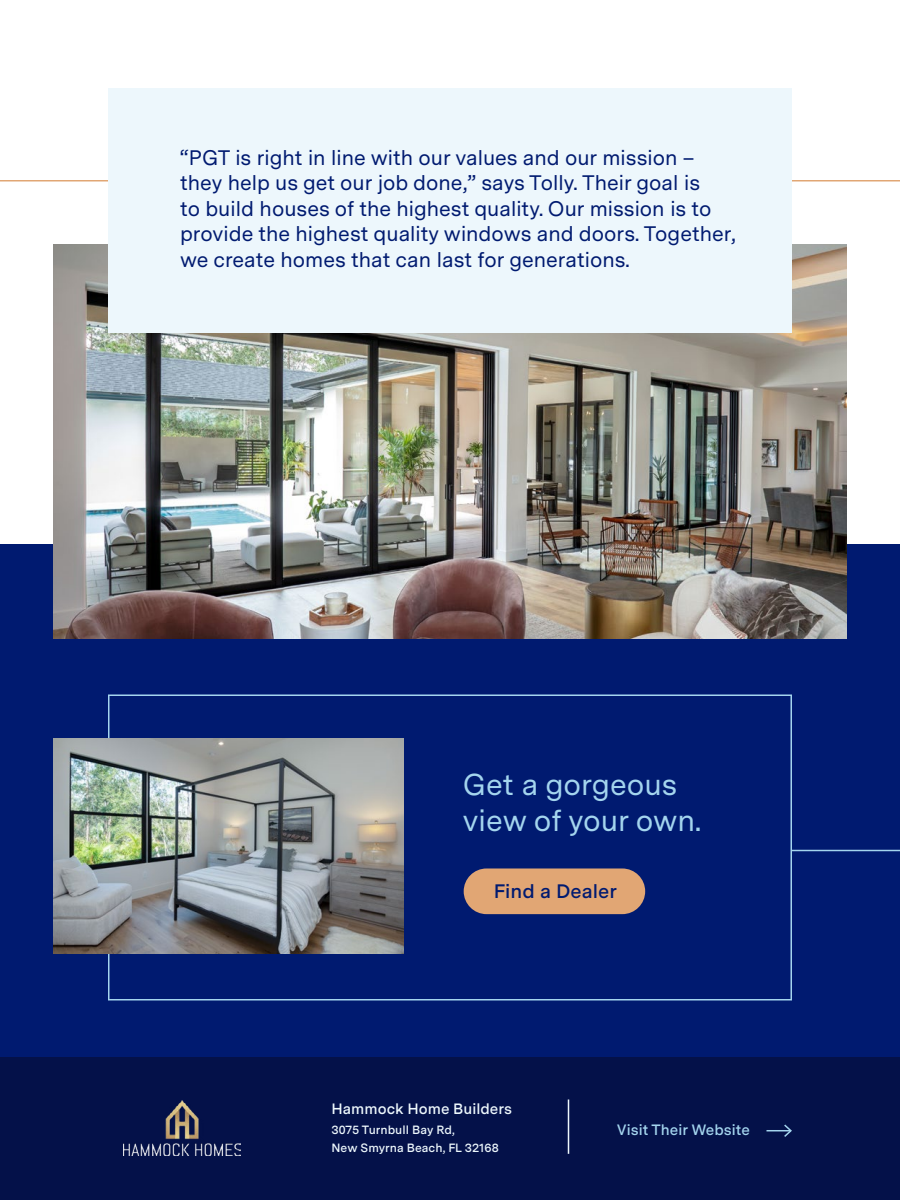
<style>
.page{position:relative;width:900px;height:1200px;background:#fff}
.page>*{position:absolute;margin:0;border:0;box-sizing:border-box;transform-origin:0 0}
.t1{font:30px/36px "Messina Sans";color:#a4d5ee}
.t2{font:21px/25.5px "Messina Sans";color:#001a70}
.t3{font:600 19.5px "Messina Sans";color:#001a70}
.t4{font:600 15px "Messina Sans";color:#edf7fc}
.t5{font:600 15px "Messina Sans";color:#a4d5ee}
.t6{font:600 12px/18px "Messina Sans";color:#edf7fc}
</style>
<div class="page">
<div style="left:0;top:544px;width:900px;height:656px;background:#001a70"></div>
<img style="left:53px;top:244px;width:793px;height:395px">
<hr style="left:791px;top:850px;width:109px;height:1px;background:#a4d5ee">
<hr style="left:792px;top:180px;width:108px;height:2px;background:#e1a674">
<hr style="left:0;top:180px;width:110px;height:2px;background:#e1a674">
<div style="left:0;top:1058px;width:900px;height:142px;background:#041149"></div>
<hr style="left:568px;top:1100px;width:1px;height:54px;background:#edf7fc">
<svg style="left:766px;top:1124px;width:26px;height:13px"></svg>
<div style="left:108px;top:694px;width:684px;height:306px;border:2px solid #a4d5ee"></div>
<div style="left:464px;top:868px;width:181px;height:46px;background:#e1a674;border-radius:23px"></div>
<img style="left:53px;top:738px;width:351px;height:216px">
<div style="left:108px;top:88px;width:684px;height:245px;background:#edf7fc"></div>
<img style="left:124px;top:1101px;width:117px;height:54px">
<p class="t2" style="left:180px;top:144px;width:557px">“PGT is right in line with our values and our mission – they help us get our job done,” says Tolly. Their goal is<br>to build houses of the highest quality. Our mission is to provide the highest quality windows and doors. Together, we create homes that can last for generations.</p>
<h1 class="t1" style="left:463px;top:766px;width:240px">Get a gorgeous view of your own.</h1>
<p class="t3" style="left:494px;top:877px;width:124px">Find a Dealer</p>
<p class="t4" style="left:332px;top:1097px;width:182px">Hammock Home Builders</p>
<p class="t6" style="left:332px;top:1121px;width:169px">3075 Turnbull Bay Rd,<br>New Smyrna Beach, FL 32168</p>
<p class="t5" style="left:617px;top:1119px;width:135px">Visit Their Website</p>
</div>
